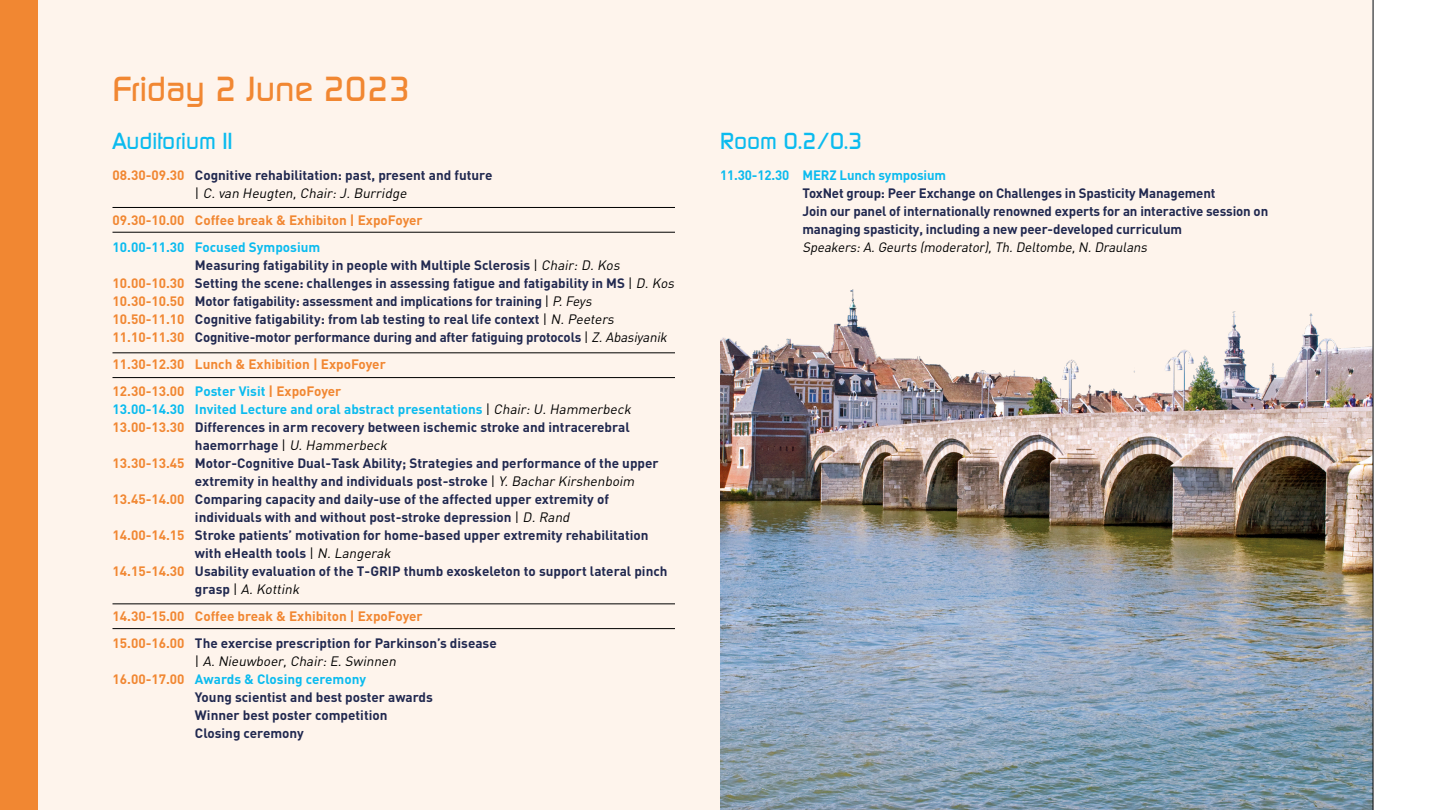
<style>
.page{position:relative;width:1440px;height:810px;background:#fff}
.page>*{position:absolute;margin:0;border:0;box-sizing:border-box;transform-origin:0 0}
.t1{font:500 33.75px "Digital";color:#f18732}
.t2{font:500 22.5px "Digital";color:#0bbbef}
.t3{font:700 13.5px/18px "DIN";color:#212950;text-align:center}
.t4{font:700 13.5px/27px "DIN";color:#f18732}
.t5{font:700 13.5px "DIN";color:#0bbbef}
.t6{font:italic 13.5px "DIN";color:#000}
.s1{color:#f18732}
.s2{font-weight:400;color:#000}
.s3{font-weight:400;font-style:italic;color:#000}
.s4{color:#0bbbef}
.s5{font-weight:700;font-style:normal;color:#212950}
.s6{font-style:normal}
.s7{color:#212950}
</style>
<div class="page">
<div style="left:37px;top:0;width:1335px;height:810px;background:#fef4ec"></div>
<img style="left:720px;top:289px;width:652px;height:521px">
<div style="left:0;top:0;width:37px;height:810px;background:#f18732"></div>
<hr style="left:112px;top:352px;width:563px;height:1px;background:#000">
<hr style="left:112px;top:377px;width:563px;height:1px;background:#000">
<hr style="left:112px;top:603px;width:563px;height:1px;background:#000">
<hr style="left:112px;top:628px;width:563px;height:1px;background:#000">
<hr style="left:112px;top:207px;width:563px;height:1px;background:#000">
<hr style="left:112px;top:232px;width:563px;height:1px;background:#000">
<hr style="left:1373px;top:0;width:1px;height:810px;background:#000">
<h1 class="t1" style="left:112px;top:69px;width:300px">Friday 2 June 2023</h1>
<h2 class="t2" style="left:112px;top:127px;width:122px">Auditorium II</h2>
<h2 class="t2" style="left:720px;top:127px;width:144px">Room 0.2/0.3</h2>
<p class="t3" style="left:112px;top:166px;width:381px"><span class="s1">08.30-09.30</span> Cognitive rehabilitation: past, present and future <span class="s2">|</span> <span class="s3">C.van Heugten,Chair:J.Burridge</span></p>
<p class="t4" style="left:112px;top:206px;width:312px">09.30-10.00 Coffee break &amp; Exhibiton | ExpoFoyer</p>
<p class="t5" style="left:112px;top:238px;width:209px">10.00-11.30 Focused Symposium</p>
<p class="t3" style="left:195px;top:256px;width:429px">Measuring fatigability in people with Multiple Sclerosis <span class="s2">|</span> <span class="s3">Chair:D.Kos</span></p>
<p class="t3" style="left:112px;top:274px;width:566px"><span class="s1">10.00-10.30</span> Setting the scene: challenges in assessing fatigue and fatigability in MS <span class="s2">|</span> <span class="s3">D.Kos</span></p>
<p class="t3" style="left:112px;top:292px;width:484px"><span class="s1">10.30-10.50</span> Motor fatigability: assessment and implications for training <span class="s2">|</span> <span class="s3">P.Feys</span></p>
<p class="t3" style="left:112px;top:310px;width:506px"><span class="s1">10.50-11.10</span> Cognitive fatigability: from lab testing to real life context <span class="s2">|</span> <span class="s3">N.Peeters</span></p>
<p class="t3" style="left:112px;top:328px;width:559px"><span class="s1">11.10-11.30</span> Cognitive-motor performance during and after fatiguing protocols <span class="s2">|</span> <span class="s3">Z.Abasiyanik</span></p>
<p class="t4" style="left:112px;top:350px;width:275px">11.30-12.30 Lunch &amp; Exhibition | ExpoFoyer<br>12.30-13.00 <span class="s4">Poster Visit</span> | ExpoFoyer</p>
<p class="t5" style="left:112px;top:400px;width:523px">13.00-14.30 Invited Lecture and oral abstract presentations <span class="s2">|</span> <span class="s3">Chair:U.Hammerbeck</span></p>
<p class="t3" style="left:112px;top:418px;width:519px"><span class="s1">13.00-13.30</span> Differences in arm recovery between ischemic stroke and intracerebral</p>
<p class="t6" style="left:195px;top:437px;width:196px"><span class="s5">haemorrhage</span> <span class="s6">|</span> U.Hammerbeck</p>
<p class="t3" style="left:112px;top:454px;width:548px"><span class="s1">13.30-13.45</span> Motor-Cognitive Dual-Task Ability; Strategies and performance of the upper</p>
<p class="t3" style="left:195px;top:472px;width:444px">extremity in healthy and individuals post-stroke <span class="s2">|</span> <span class="s3">Y.Bachar Kirshenboim</span></p>
<p class="t3" style="left:112px;top:490px;width:498px"><span class="s1">13.45-14.00</span> Comparing capacity and daily-use of the affected upper extremity of</p>
<p class="t3" style="left:195px;top:508px;width:379px">individuals with and without post-stroke depression <span class="s2">|</span> <span class="s3">D.Rand</span></p>
<p class="t3" style="left:112px;top:526px;width:538px"><span class="s1">14.00-14.15</span> Stroke patients’ motivation for home-based upper extremity rehabilitation</p>
<p class="t3" style="left:195px;top:544px;width:200px">with eHealth tools <span class="s2">|</span> <span class="s3">N.Langerak</span></p>
<p class="t3" style="left:112px;top:562px;width:557px"><span class="s1">14.15-14.30</span> Usability evaluation of the T-GRIP thumb exoskeleton to support lateral pinch</p>
<p class="t6" style="left:195px;top:581px;width:109px"><span class="s5">g ra s p</span> <span class="s6">|</span> A.Kottink</p>
<p class="t4" style="left:112px;top:602px;width:386px">14.30-15.00 Coffee break &amp; Exhibiton | ExpoFoyer<br>15.00-16.00 <span class="s7">The exercise prescription for Parkinson’s disease</span></p>
<p class="t6" style="left:195px;top:653px;width:205px"><span class="s6">|</span> A.Nieuwboer,Chair:E.Swinnen</p>
<p class="t5" style="left:112px;top:670px;width:255px"><span class="s1">16.00-17.00</span> Awards &amp; Closing ceremony</p>
<p class="t3" style="left:195px;top:688px;width:239px">Young scientist and best poster awards</p>
<p class="t3" style="left:195px;top:706px;width:194px">Winner best poster competition</p>
<p class="t3" style="left:195px;top:723px;width:110px">Closing ceremony</p>
<p class="t5" style="left:720px;top:166px;width:228px">11.30-12.30 MERZ Lunch symposium</p>
<p class="t3" style="left:803px;top:184px;width:467px;text-align:left">ToxNet group: Peer Exchange on Challenges in Spasticity Management<br>Join our panel of internationally renowned experts for an interactive session on managing spasticity, including a new peer-developed curriculum</p>
<p class="t6" style="left:802px;top:239px;width:349px">Speakers:A.Geurts (moderator),Th.Deltombe,N.Draulans</p>
</div>
